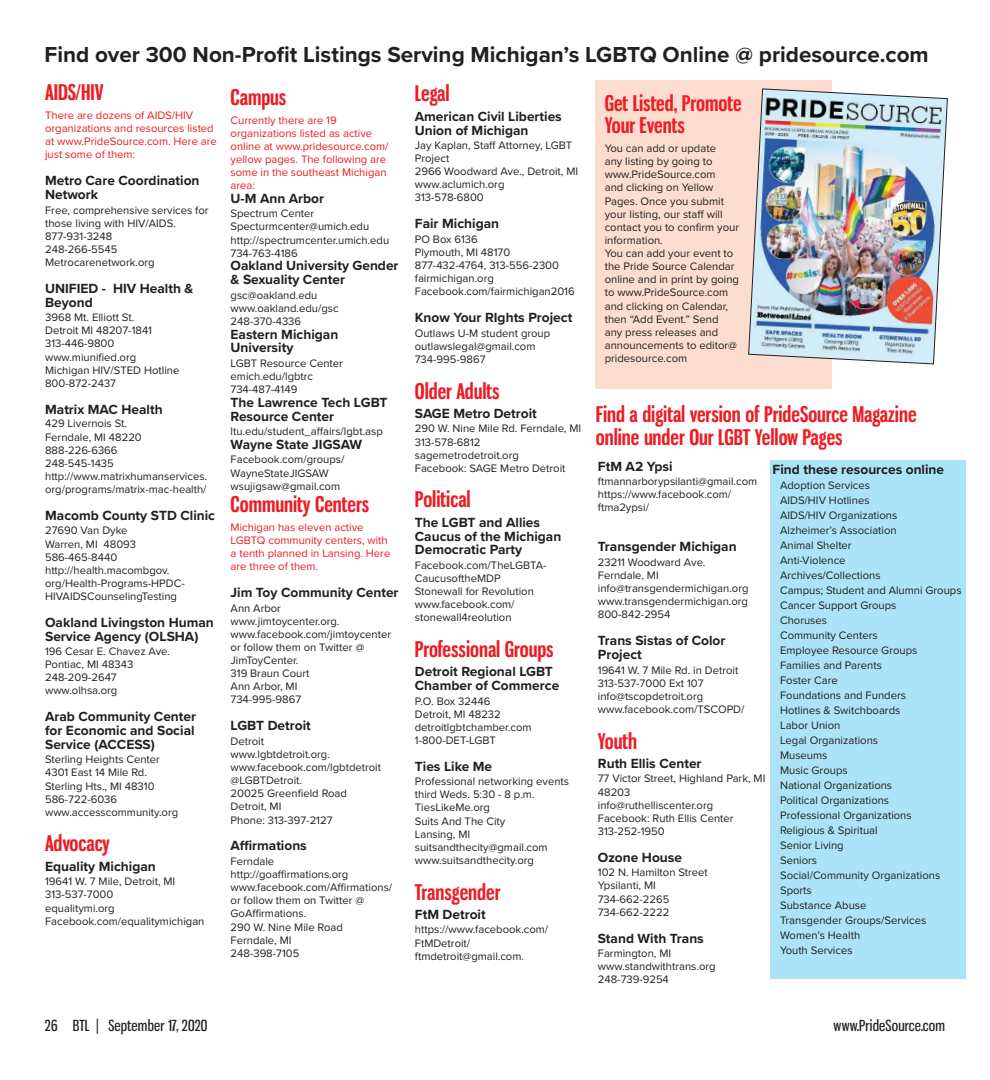
<style>
.page{position:relative;width:990px;height:1080px;background:#fff}
.page>*{position:absolute;margin:0;border:0;box-sizing:border-box;transform-origin:0 0}
.t1{font:700 22.5px "Proxima Nova";color:#231f20}
.t2{font:700 21.25px/22.5px "Gnuolane Rg";color:#ed1c24}
.t3{font:15px "Gnuolane Rg";letter-spacing:.01em;color:#231f20}
.t4{font:700 13.75px/13.8px "Proxima Nova";color:#231f20}
.t5{font:11.25px/13.1px "Proxima Nova";color:#231f20}
.t6{font:11.25px/13.1px "Proxima Nova";color:#ed1c24}
</style>
<div class="page">
<div style="left:770px;top:460px;width:195px;height:519px;background:#abe4f9"></div>
<div style="left:596px;top:80px;width:236px;height:309px;background:#fdddcf"></div>
<img style="left:748px;top:89px;width:200px;height:275px">
<h1 class="t1" style="left:45px;top:45px;width:886px">Find over 300 Non-Profit Listings Serving Michigan’s LGBTQ Online @ pridesource.com</h1>
<h2 class="t2" style="left:605px;top:93px;width:138px">Get Listed, Promote<br>Your Events</h2>
<p class="t5" style="left:605px;top:142px;width:136px">You can add or update<br>any listing by going to www.PrideSource.com<br>and clicking on Yellow<br>Pages. Once you submit your listing, our staff will contact you to confirm your information.<br>You can add your event to the Pride Source Calendar online and in print by going to www.PrideSource.com and clicking on Calendar, then “Add Event.” Send<br>any press releases and announcements to editor@ pridesource.com</p>
<h2 class="t2" style="left:45px;top:83px;width:60px">AIDS/HIV</h2>
<p class="t6" style="left:45px;top:109px;width:173px">There are dozens of AIDS/HIV organizations and resources listed at www.PrideSource.com. Here are just some of them:</p>
<p class="t4" style="left:45px;top:175px;width:156px">Metro Care Coordination<br>Network</p>
<p class="t5" style="left:45px;top:204px;width:165px">Free, comprehensive services for those living with HIV/AIDS.<br>877-931-3248<br>248-266-5545<br>Metrocarenetwork.org</p>
<p class="t4" style="left:45px;top:282px;width:150px">UNIFIED - HIV Health &amp;<br>Beyond</p>
<p class="t5" style="left:45px;top:311px;width:136px">3968 Mt. Elliott St.<br>Detroit MI 48207-1841<br>313-446-9800 www.miunified.org<br>Michigan HIV/STED Hotline<br>800-872-2437</p>
<p class="t4" style="left:45px;top:404px;width:119px">Matrix MAC Health</p>
<p class="t5" style="left:45px;top:418px;width:164px">429 Livernois St.<br>Ferndale, MI 48220<br>888-226-6366<br>248-545-1435 http://www.matrixhumanservices. org/programs/matrix-mac-health/</p>
<p class="t4" style="left:45px;top:509px;width:172px">Macomb County STD Clinic</p>
<p class="t5" style="left:45px;top:525px;width:141px">27690 Van Dyke<br>Warren, MI 48093<br>586-465-8440 http://health.macombgov. org/Health-Programs-HPDC-<br>HIVAIDSCounselingTesting</p>
<p class="t4" style="left:45px;top:616px;width:170px">Oakland Livingston Human<br>Service Agency (OLSHA)</p>
<p class="t5" style="left:45px;top:645px;width:126px">196 Cesar E. Chavez Ave.<br>Pontiac, MI 48343<br>248-209-2647 www.olhsa.org</p>
<p class="t4" style="left:45px;top:711px;width:153px;text-align:justify">Arab Community Center for Economic and Social Service (ACCESS)</p>
<p class="t5" style="left:45px;top:754px;width:135px">Sterling Heights Center<br>4301 East 14 Mile Rd.<br>Sterling Hts., MI 48310<br>586-722-6036 www.accesscommunity.org</p>
<h2 class="t2" style="left:45px;top:834px;width:66px">Advocacy</h2>
<p class="t4" style="left:45px;top:860px;width:112px">Equality Michigan</p>
<p class="t5" style="left:45px;top:876px;width:161px">19641 W. 7 Mile, Detroit, MI<br>313-537-7000<br>equalitymi.org<br>Facebook.com/equalitymichigan</p>
<h2 class="t2" style="left:415px;top:84px;width:36px">Legal</h2>
<p class="t4" style="left:415px;top:110px;width:148px">American Civil Liberties<br>Union of Michigan</p>
<p class="t5" style="left:415px;top:139px;width:165px">Jay Kaplan, Staff Attorney, LGBT<br>Project<br>2966 Woodward Ave., Detroit, MI www.aclumich.org<br>313-578-6800</p>
<p class="t4" style="left:415px;top:218px;width:86px">Fair Michigan</p>
<p class="t5" style="left:415px;top:233px;width:161px">PO Box 6136<br>Plymouth, MI 48170<br>877-432-4764, 313-556-2300 fairmichigan.org<br>Facebook.com/fairmichigan2016</p>
<p class="t4" style="left:415px;top:312px;width:159px">Know Your RIghts Project</p>
<p class="t5" style="left:415px;top:327px;width:137px">Outlaws U-M student group outlawslegal@gmail.com<br>734-995-9867</p>
<h2 class="t2" style="left:415px;top:381px;width:86px">Older Adults</h2>
<p class="t4" style="left:415px;top:407px;width:123px">SAGE Metro Detroit</p>
<p class="t5" style="left:415px;top:423px;width:168px">290 W. Nine Mile Rd. Ferndale, MI<br>313-578-6812 sagemetrodetroit.org<br>Facebook: SAGE Metro Detroit</p>
<h2 class="t2" style="left:415px;top:490px;width:57px">Political</h2>
<p class="t4" style="left:415px;top:516px;width:148px">The LGBT and Allies<br>Caucus of the Michigan<br>Democratic Party</p>
<p class="t5" style="left:415px;top:559px;width:133px">Facebook.com/TheLGBTA-<br>CaucusoftheMDP<br>Stonewall for Revolution www.facebook.com/ stonewall4reolution</p>
<h2 class="t2" style="left:415px;top:639px;width:140px">Professional Groups</h2>
<p class="t4" style="left:415px;top:666px;width:146px">Detroit Regional LGBT<br>Chamber of Commerce</p>
<p class="t5" style="left:415px;top:695px;width:118px">P.O. Box 32446<br>Detroit, MI 48232 detroitlgbtchamber.com<br>1-800-DET-LGBT</p>
<p class="t4" style="left:415px;top:760px;width:79px">Ties Like Me</p>
<p class="t5" style="left:415px;top:776px;width:156px">Professional networking events third Weds. 5:30 - 8 p.m.<br>TiesLikeMe.org<br>Suits And The City<br>Lansing, MI suitsandthecity@gmail.com www.suitsandthecity.org</p>
<h2 class="t2" style="left:415px;top:882px;width:87px">Transgender</h2>
<p class="t4" style="left:415px;top:908px;width:72px">FtM Detroit</p>
<p class="t5" style="left:415px;top:924px;width:135px">https://www.facebook.com/<br>FtMDetroit/ ftmdetroit@gmail.com.</p>
<h2 class="t2" style="left:231px;top:87px;width:57px">Campus</h2>
<p class="t6" style="left:231px;top:114px;width:159px">Currently there are 19 organizations listed as active online at www.pridesource.com/ yellow pages. The following are some in the southeast Michigan area:</p>
<p class="t4" style="left:231px;top:192px;width:95px">U-M Ann Arbor</p>
<p class="t5" style="left:231px;top:208px;width:160px">Spectrum Center<br>Specturmcenter@umich.edu http://spectrumcenter.umich.edu<br>734-763-4186</p>
<p class="t4" style="left:231px;top:260px;width:169px">Oakland University Gender &amp; Sexuality Center</p>
<p class="t5" style="left:231px;top:289px;width:110px">gsc@oakland.edu www.oakland.edu/gsc<br>248-370-4336</p>
<p class="t4" style="left:231px;top:328px;width:109px">Eastern Michigan<br>University</p>
<p class="t5" style="left:231px;top:357px;width:114px">LGBT Resource Center emich.edu/lgbtrc<br>734-487-4149</p>
<p class="t4" style="left:231px;top:396px;width:158px">The Lawrence Tech LGBT<br>Resource Center</p>
<p class="t5" style="left:231px;top:425px;width:154px">ltu.edu/student_affairs/lgbt.asp</p>
<p class="t4" style="left:231px;top:438px;width:133px">Wayne State JIGSAW</p>
<p class="t5" style="left:231px;top:454px;width:115px">Facebook.com/groups/<br>WayneStateJIGSAW wsujigsaw@gmail.com</p>
<h2 class="t2" style="left:231px;top:494px;width:140px">Community Centers</h2>
<p class="t6" style="left:231px;top:521px;width:161px">Michigan has eleven active<br>LGBTQ community centers, with a tenth planned in Lansing. Here are three of them.</p>
<p class="t4" style="left:231px;top:586px;width:169px">Jim Toy Community Center</p>
<p class="t5" style="left:231px;top:602px;width:162px">Ann Arbor www.jimtoycenter.org. www.facebook.com/jimtoycenter or follow them on Twitter @<br>JimToyCenter.<br>319 Braun Court<br>Ann Arbor, MI<br>734-995-9867</p>
<p class="t4" style="left:231px;top:720px;width:82px">LGBT Detroit</p>
<p class="t5" style="left:231px;top:735px;width:152px">Detroit<br>www.lgbtdetroit.org. www.facebook.com/lgbtdetroit @LGBTDetroit.<br>20025 Greenfield Road<br>Detroit, MI<br>Phone: 313-397-2127</p>
<p class="t4" style="left:231px;top:840px;width:78px">Affirmations</p>
<p class="t5" style="left:231px;top:855px;width:163px">Ferndale http://goaffirmations.org www.facebook.com/Affirmations/ or follow them on Twitter @<br>GoAffirmations.<br>290 W. Nine Mile Road<br>Ferndale, MI<br>248-398-7105</p>
<h2 class="t2" style="left:596px;top:404px;width:322px">Find a digital version of PrideSource Magazine online under Our LGBT Yellow Pages</h2>
<p class="t5" style="left:780px;top:478px;width:183px;line-height:15px">Adoption Services<br>AIDS/HIV Hotlines<br>AIDS/HIV Organizations<br>Alzheimer’s Association<br>Animal Shelter<br>Anti-Violence<br>Archives/Collections<br>Campus; Student and Alumni Groups<br>Cancer Support Groups<br>Choruses<br>Community Centers<br>Employee Resource Groups<br>Families and Parents<br>Foster Care<br>Foundations and Funders<br>Hotlines &amp; Switchboards<br>Labor Union<br>Legal Organizations<br>Museums<br>Music Groups<br>National Organizations<br>Political Organizations<br>Professional Organizations<br>Religious &amp; Spiritual<br>Senior Living<br>Seniors<br>Social/Community Organizations<br>Sports<br>Substance Abuse<br>Transgender Groups/Services<br>Women’s Health<br>Youth Services</p>
<p class="t4" style="left:598px;top:460px;width:76px">FtM A2 Ypsi</p>
<p class="t5" style="left:598px;top:476px;width:161px">ftmannarborypsilanti@gmail.com https://www.facebook.com/ ftma2ypsi/</p>
<p class="t4" style="left:598px;top:541px;width:140px">Transgender Michigan</p>
<p class="t5" style="left:598px;top:556px;width:152px">23211 Woodward Ave.<br>Ferndale, MI info@transgendermichigan.org www.transgendermichigan.org<br>800-842-2954</p>
<p class="t4" style="left:598px;top:635px;width:129px">Trans Sistas of Color<br>Project</p>
<p class="t5" style="left:598px;top:664px;width:148px">19641 W. 7 Mile Rd. in Detroit<br>313-537-7000 Ext 107 info@tscopdetroit.org www.facebook.com/TSCOPD/</p>
<h2 class="t2" style="left:598px;top:731px;width:41px">Youth</h2>
<p class="t4" style="left:598px;top:757px;width:105px">Ruth Ellis Center</p>
<p class="t5" style="left:598px;top:773px;width:169px">77 Victor Street, Highland Park, MI<br>48203<br>info@ruthelliscenter.org<br>Facebook: Ruth Ellis Center<br>313-252-1950</p>
<p class="t4" style="left:598px;top:851px;width:86px">Ozone House</p>
<p class="t5" style="left:598px;top:867px;width:112px">102 N. Hamilton Street<br>Ypsilanti, MI<br>734-662-2265<br>734-662-2222</p>
<p class="t4" style="left:598px;top:932px;width:107px">Stand With Trans</p>
<p class="t5" style="left:598px;top:947px;width:119px">Farmington, MI www.standwithtrans.org<br>248-739-9254</p>
<p class="t4" style="left:773px;top:464px;width:173px">Find these resources online</p>
<h3 class="t3" style="left:45px;top:1019px;width:164px">26 BTL | September 17, 2020</h3>
<h3 class="t3" style="left:834px;top:1019px;width:113px">www.PrideSource.com</h3>
</div>
